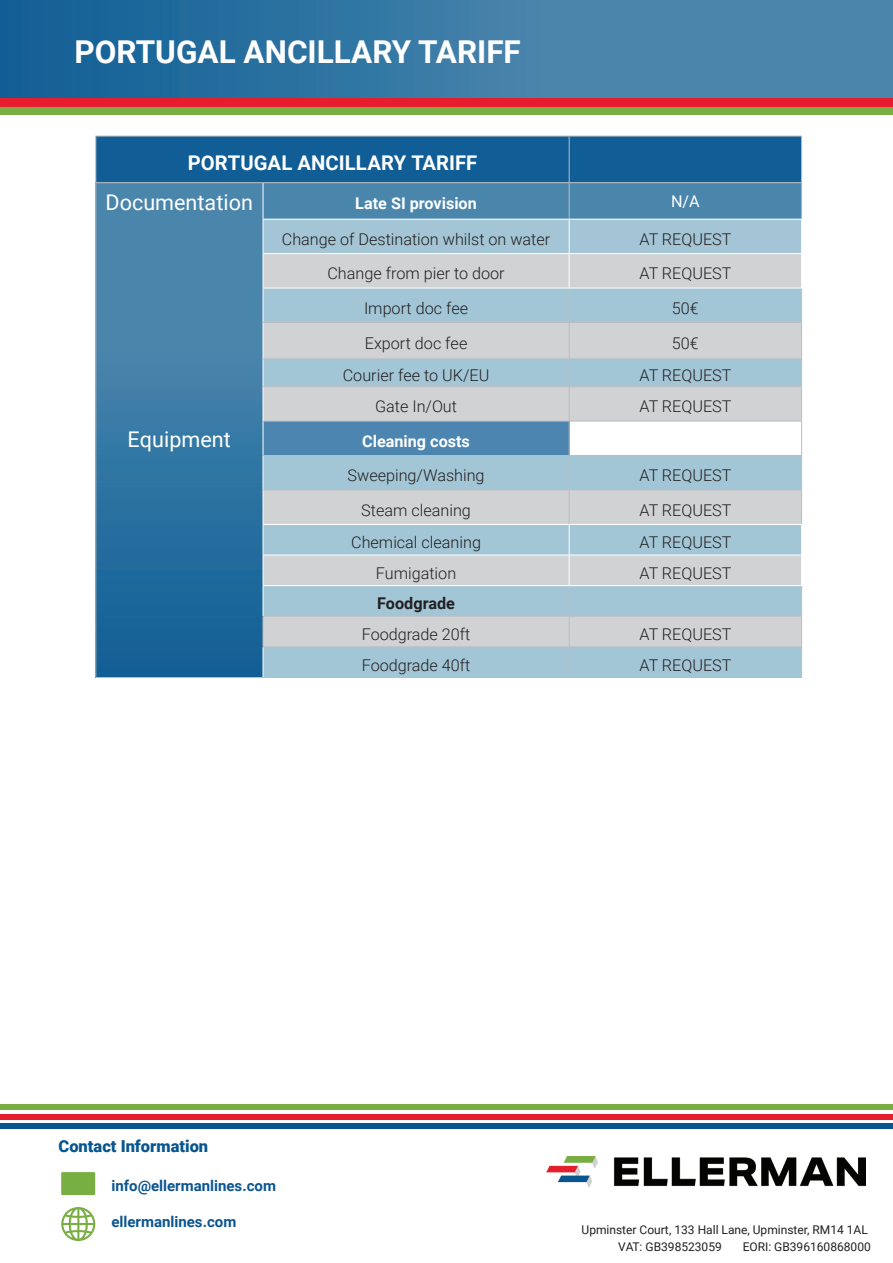
<style>
.page{position:relative;width:893px;height:1263px;background:#fff}
.page>*{position:absolute;margin:0;border:0;box-sizing:border-box;transform-origin:0 0}
.t1{font:700 31.5px "Roboto";color:#fff}
.t2{font:21.6px "Roboto";color:#fff}
.t3{font:700 20.25px "Roboto";letter-spacing:.005em;color:#fff}
.t4{font:900 16.5px "Roboto";color:#07558f}
.t5{font:300 16.2px "Roboto";color:#231f20}
.t6{font:700 16.2px "Roboto";color:#fff}
.t7{font:700 16.2px "Roboto";color:#231f20}
.t8{font:16.2px "Roboto";color:#fff}
.t9{font:700 15px "Roboto";color:#0b558f}
.t10{font:12px "Roboto";color:#231f20}
</style>
<div class="page">
<div style="left:0;top:105px;width:893px;height:10px;background:#79ae42"></div>
<div style="left:0;top:97px;width:893px;height:10px;background:#e61d2e"></div>
<div style="left:0;top:0;width:893px;height:97px;background:linear-gradient(to right,#166398,#588eb2)"></div>
<div style="left:0;top:1104px;width:893px;height:5px;background:#79ae42"></div>
<div style="left:0;top:1114px;width:893px;height:5px;background:#e61d2e"></div>
<div style="left:0;top:1124px;width:893px;height:5px;background:#0b558f"></div>
<img style="left:547px;top:1157px;width:319px;height:30px">
<svg style="left:61px;top:1207px;width:34px;height:34px"></svg>
<svg style="left:61px;top:1172px;width:34px;height:23px"></svg>
<div style="left:96px;top:137px;width:705px;height:45px;background:#105e95"></div>
<div style="left:96px;top:183px;width:167px;height:494px;background:linear-gradient(to bottom,#578eb1,#146197)"></div>
<div style="left:263px;top:183px;width:306px;height:36px;background:#4a85ac"></div>
<div style="left:569px;top:183px;width:233px;height:36px;background:#4a85ac"></div>
<div style="left:264px;top:220px;width:537px;height:33px;background:#a3c5d6"></div>
<div style="left:264px;top:254px;width:537px;height:34px;background:#d1d2d4"></div>
<svg style="left:264px;top:556px;width:537px;height:121px;background:#b9cbd5"></svg>
<svg style="left:264px;top:289px;width:537px;height:266px;background:#baced8"></svg>
<div style="left:263px;top:421px;width:306px;height:34px;background:#4c86b0"></div>
<div style="left:263px;top:490px;width:306px;height:34px;background:#d1d2d4"></div>
<hr style="left:95px;top:136px;width:168px;height:1px;background:#bcbdc0">
<hr style="left:95px;top:136px;width:1px;height:46px;background:#bcbdc0">
<hr style="left:263px;top:136px;width:306px;height:1px;background:#bcbdc0">
<hr style="left:569px;top:136px;width:233px;height:1px;background:#bcbdc0">
<hr style="left:569px;top:136px;width:1px;height:46px;background:#bcbdc0">
<hr style="left:801px;top:136px;width:1px;height:46px;background:#bcbdc0">
<hr style="left:95px;top:182px;width:168px;height:1px;background:#bcbdc0">
<hr style="left:95px;top:183px;width:1px;height:36px;background:#bcbdc0">
<hr style="left:263px;top:182px;width:306px;height:1px;background:#bcbdc0">
<hr style="left:569px;top:182px;width:233px;height:1px;background:#bcbdc0">
<hr style="left:569px;top:183px;width:1px;height:36px;background:#bcbdc0">
<hr style="left:801px;top:183px;width:1px;height:36px;background:#bcbdc0">
<hr style="left:95px;top:219px;width:1px;height:35px;background:#bcbdc0">
<hr style="left:95px;top:254px;width:1px;height:34px;background:#bcbdc0">
<hr style="left:95px;top:288px;width:1px;height:34px;background:#bcbdc0">
<hr style="left:95px;top:322px;width:1px;height:37px;background:#bcbdc0">
<svg style="left:95px;top:359px;width:1px;height:28px"></svg>
<hr style="left:95px;top:387px;width:1px;height:34px;background:#bcbdc0">
<hr style="left:95px;top:421px;width:1px;height:34px;background:#bcbdc0">
<hr style="left:95px;top:455px;width:1px;height:35px;background:#bcbdc0">
<hr style="left:95px;top:490px;width:1px;height:34px;background:#bcbdc0">
<hr style="left:95px;top:524px;width:1px;height:31px;background:#bcbdc0">
<hr style="left:95px;top:555px;width:1px;height:31px;background:#bcbdc0">
<hr style="left:95px;top:586px;width:1px;height:30px;background:#bcbdc0">
<hr style="left:95px;top:616px;width:1px;height:31px;background:#bcbdc0">
<hr style="left:95px;top:647px;width:1px;height:30px;background:#bcbdc0">
<hr style="left:569px;top:288px;width:1px;height:34px;background:#bcbdc0">
<hr style="left:801px;top:288px;width:1px;height:34px;background:#bcbdc0">
<hr style="left:569px;top:322px;width:233px;height:1px;background:#bcbdc0">
<hr style="left:569px;top:323px;width:1px;height:35px;background:#bcbdc0">
<hr style="left:801px;top:323px;width:1px;height:35px;background:#bcbdc0">
<hr style="left:569px;top:358px;width:233px;height:1px;background:#bcbdc0">
<svg style="left:569px;top:359px;width:1px;height:27px"></svg>
<svg style="left:801px;top:359px;width:1px;height:27px"></svg>
<hr style="left:569px;top:386px;width:233px;height:1px;background:#bcbdc0">
<hr style="left:569px;top:387px;width:1px;height:34px;background:#bcbdc0">
<hr style="left:801px;top:387px;width:1px;height:34px;background:#bcbdc0">
<hr style="left:569px;top:421px;width:233px;height:1px;background:#bcbdc0">
<hr style="left:569px;top:421px;width:1px;height:34px;background:#bcbdc0">
<hr style="left:801px;top:421px;width:1px;height:34px;background:#bcbdc0">
<hr style="left:569px;top:455px;width:233px;height:1px;background:#bcbdc0">
<hr style="left:569px;top:456px;width:1px;height:34px;background:#bcbdc0">
<hr style="left:801px;top:456px;width:1px;height:34px;background:#bcbdc0">
<hr style="left:569px;top:490px;width:233px;height:1px;background:#bcbdc0">
<hr style="left:569px;top:490px;width:1px;height:34px;background:#bcbdc0">
<hr style="left:801px;top:490px;width:1px;height:34px;background:#bcbdc0">
<hr style="left:569px;top:586px;width:1px;height:30px;background:#bcbdc0">
<hr style="left:801px;top:586px;width:1px;height:30px;background:#bcbdc0">
<hr style="left:263px;top:616px;width:306px;height:1px;background:#bcbdc0">
<svg style="left:263px;top:617px;width:1px;height:29px"></svg>
<hr style="left:569px;top:616px;width:233px;height:1px;background:#bcbdc0">
<svg style="left:569px;top:617px;width:1px;height:29px"></svg>
<svg style="left:801px;top:617px;width:1px;height:29px"></svg>
<hr style="left:569px;top:646px;width:233px;height:1px;background:#bcbdc0">
<hr style="left:569px;top:647px;width:1px;height:30px;background:#bcbdc0">
<hr style="left:801px;top:647px;width:1px;height:30px;background:#bcbdc0">
<hr style="left:95px;top:677px;width:168px;height:1px;background:#bcbdc0">
<hr style="left:569px;top:677px;width:233px;height:1px;background:#bcbdc0">
<hr style="left:263px;top:183px;width:1px;height:36px;background:#fff">
<hr style="left:263px;top:322px;width:306px;height:1px;background:#bcbdc0">
<svg style="left:263px;top:359px;width:1px;height:27px"></svg>
<hr style="left:263px;top:358px;width:306px;height:1px;background:#bcbdc0">
<hr style="left:263px;top:386px;width:306px;height:1px;background:#bcbdc0">
<hr style="left:263px;top:421px;width:1px;height:34px;background:#fff">
<hr style="left:263px;top:421px;width:306px;height:1px;background:#bcbdc0">
<hr style="left:263px;top:455px;width:306px;height:1px;background:#bcbdc0">
<hr style="left:263px;top:490px;width:1px;height:34px;background:#fff">
<hr style="left:263px;top:490px;width:306px;height:1px;background:#bcbdc0">
<hr style="left:263px;top:646px;width:306px;height:1px;background:#bcbdc0">
<hr style="left:263px;top:677px;width:306px;height:1px;background:#bcbdc0">
<hr style="left:569px;top:219px;width:1px;height:34px;background:#fff">
<hr style="left:569px;top:254px;width:1px;height:34px;background:#fff">
<hr style="left:569px;top:288px;width:233px;height:1px;background:#fff">
<hr style="left:263px;top:524px;width:306px;height:1px;background:#fff">
<hr style="left:569px;top:524px;width:233px;height:1px;background:#fff">
<hr style="left:569px;top:525px;width:1px;height:30px;background:#fff">
<hr style="left:569px;top:555px;width:1px;height:30px;background:#fff">
<hr style="left:263px;top:585px;width:306px;height:1px;background:#fff">
<hr style="left:569px;top:585px;width:233px;height:1px;background:#fff">
<p class="t1" style="left:74px;top:30px;width:448px">PORTUGAL ANCILLARY TARIFF</p>
<p class="t3" style="left:188px;top:149px;width:291px">PORTUGAL ANCILLARY TARIFF</p>
<p class="t6" style="left:355px;top:192px;width:123px">Late SI provision</p>
<p class="t8" style="left:671px;top:190px;width:30px">N/A</p>
<p class="t5" style="left:282px;top:228px;width:270px">Change of Destination whilst on water</p>
<p class="t5" style="left:640px;top:228px;width:93px">AT REQUEST</p>
<p class="t5" style="left:327px;top:262px;width:179px">Change from pier to door</p>
<p class="t5" style="left:640px;top:262px;width:93px">AT REQUEST</p>
<p class="t5" style="left:364px;top:297px;width:106px">Import doc fee</p>
<p class="t5" style="left:672px;top:297px;width:28px">50€</p>
<p class="t5" style="left:365px;top:332px;width:104px">Export doc fee</p>
<p class="t5" style="left:672px;top:332px;width:28px">50€</p>
<p class="t5" style="left:343px;top:364px;width:148px">Courier fee to UK/EU</p>
<p class="t5" style="left:640px;top:364px;width:93px">AT REQUEST</p>
<p class="t5" style="left:375px;top:395px;width:83px">Gate In/Out</p>
<p class="t5" style="left:640px;top:395px;width:93px">AT REQUEST</p>
<p class="t6" style="left:362px;top:430px;width:109px">Cleaning costs</p>
<p class="t5" style="left:348px;top:464px;width:139px">Sweeping/Washing</p>
<p class="t5" style="left:640px;top:464px;width:93px">AT REQUEST</p>
<p class="t5" style="left:361px;top:499px;width:111px">Steam cleaning</p>
<p class="t5" style="left:640px;top:499px;width:93px">AT REQUEST</p>
<p class="t5" style="left:351px;top:531px;width:131px">Chemical cleaning</p>
<p class="t5" style="left:640px;top:531px;width:93px">AT REQUEST</p>
<p class="t5" style="left:376px;top:562px;width:82px">Fumigation</p>
<p class="t5" style="left:640px;top:562px;width:93px">AT REQUEST</p>
<p class="t7" style="left:377px;top:592px;width:79px">Foodgrade</p>
<p class="t5" style="left:362px;top:623px;width:110px">Foodgrade 20ft</p>
<p class="t5" style="left:640px;top:623px;width:93px">AT REQUEST</p>
<p class="t5" style="left:362px;top:653px;width:110px">Foodgrade 40ft</p>
<p class="t5" style="left:640px;top:653px;width:93px">AT REQUEST</p>
<p class="t2" style="left:106px;top:187px;width:149px">Documentation</p>
<p class="t2" style="left:128px;top:424px;width:105px">Equipment</p>
<p class="t4" style="left:59px;top:1134px;width:151px">Contact Information</p>
<p class="t9" style="left:111px;top:1175px;width:166px">info@ellermanlines.com</p>
<p class="t9" style="left:111px;top:1211px;width:126px">ellermanlines.com</p>
<p class="t10" style="left:582px;top:1221px;width:288px">Upminster Court, 133 Hall Lane, Upminster, RM14 1AL</p>
<p class="t10" style="left:618px;top:1238px;width:105px">VAT: GB398523059</p>
<p class="t10" style="left:743px;top:1238px;width:130px">EORI: GB396160868000</p>
</div>
